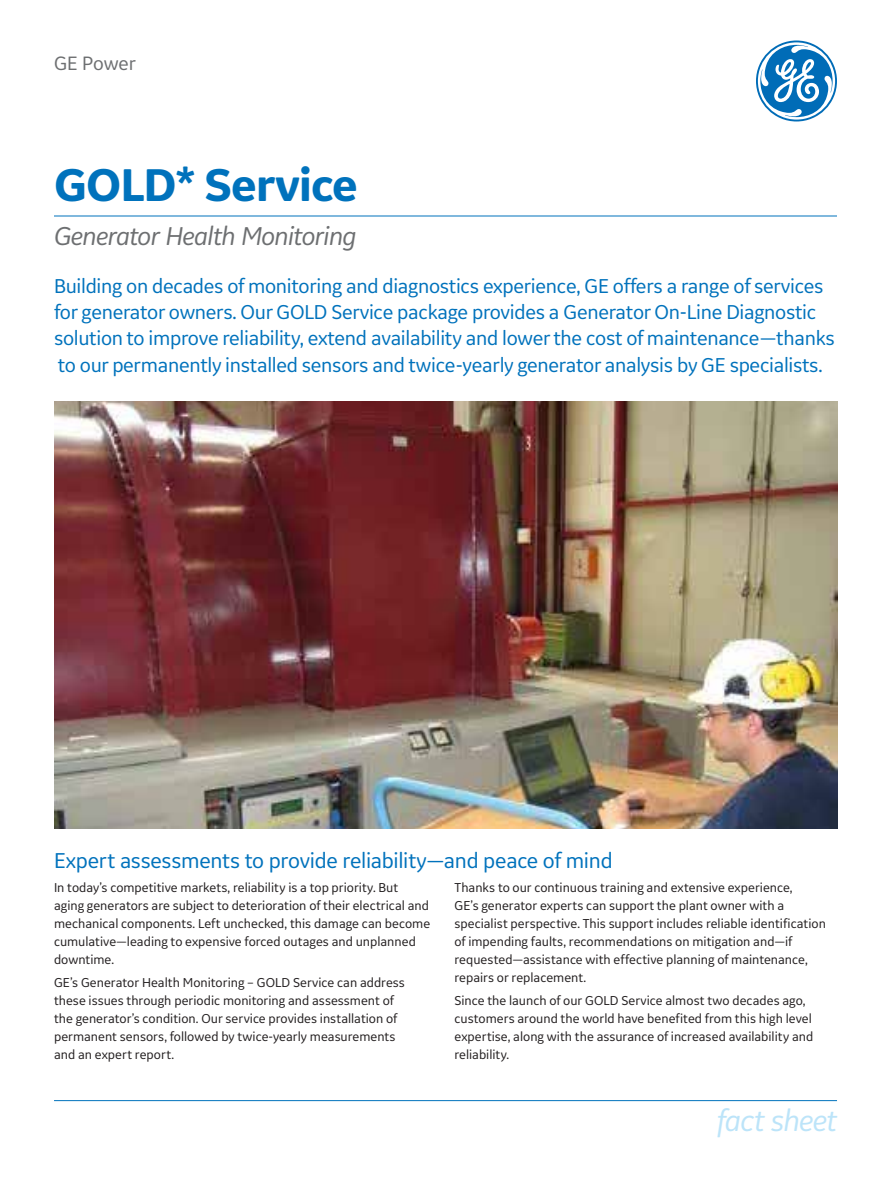
<style>
.page{position:relative;width:891px;height:1188px;background:#fff}
.page>*{position:absolute;margin:0;border:0;box-sizing:border-box;transform-origin:0 0}
.t1{font:700 48px "GE Inspira Sans";letter-spacing:-.025em;color:#0072bc}
.t2{font:italic 31.5px "GE Inspira Sans";letter-spacing:-.025em;color:#bce4f9}
.t3{font:italic 27px "GE Inspira Sans";letter-spacing:-.03em;color:#6d6f71}
.t4{font:22.5px "GE Inspira Sans";letter-spacing:-.015em;color:#0072bc}
.t5{font:21px/26.2px "GE Inspira Sans";letter-spacing:-.015em;color:#0072bc}
.t6{font:20.25px "GE Inspira Sans";letter-spacing:-.005em;color:#6d6f71}
.t7{font:13.5px/18px "GE Inspira Sans";color:#231f20}
</style>
<div class="page">
<hr style="left:54px;top:216px;width:783px;height:1px;background:#0072bc">
<svg style="left:756px;top:40px;width:81px;height:82px"></svg>
<hr style="left:54px;top:1100px;width:783px;height:1px;background:#0072bc">
<img style="left:54px;top:401px;width:783px;height:427px">
<h3 class="t6" style="left:54px;top:50px;width:83px">GE Power</h3>
<h1 class="t1" style="left:54px;top:155px;width:305px">GOLD* Service</h1>
<h3 class="t3" style="left:54px;top:219px;width:304px">Generator Health Monitoring</h3>
<p class="t5" style="left:54px;top:272px;width:782px">Building on decades of monitoring and diagnostics experience, GE offers a range of services for generator owners. Our GOLD Service package provides a Generator On-Line Diagnostic solution to improve reliability, extend availability and lower the cost of maintenance—thanks to our permanently installed sensors and twice-yearly generator analysis by GE specialists.</p>
<h3 class="t4" style="left:54px;top:847px;width:560px">Expert assessments to provide reliability—and peace of mind</h3>
<p class="t7" style="left:54px;top:878px;width:378px">In today’s competitive markets, reliability is a top priority. But aging generators are subject to deterioration of their electrical and mechanical components. Left unchecked, this damage can become cumulative—leading to expensive forced outages and unplanned downtime.</p>
<p class="t7" style="left:54px;top:973px;width:352px">GE’s Generator Health Monitoring – GOLD Service can address these issues through periodic monitoring and assessment of the generator’s condition. Our service provides installation of permanent sensors, followed by twice-yearly measurements and an expert report.</p>
<p class="t7" style="left:455px;top:878px;width:373px">Thanks to our continuous training and extensive experience,<br>GE’s generator experts can support the plant owner with a specialist perspective. This support includes reliable identification of impending faults, recommendations on mitigation and—if requested—assistance with effective planning of maintenance, repairs or replacement.</p>
<p class="t7" style="left:455px;top:991px;width:360px">Since the launch of our GOLD Service almost two decades ago, customers around the world have benefited from this high level expertise, along with the assurance of increased availability and reliability.</p>
<h2 class="t2" style="left:717px;top:1101px;width:122px">fact sheet</h2>
</div>
